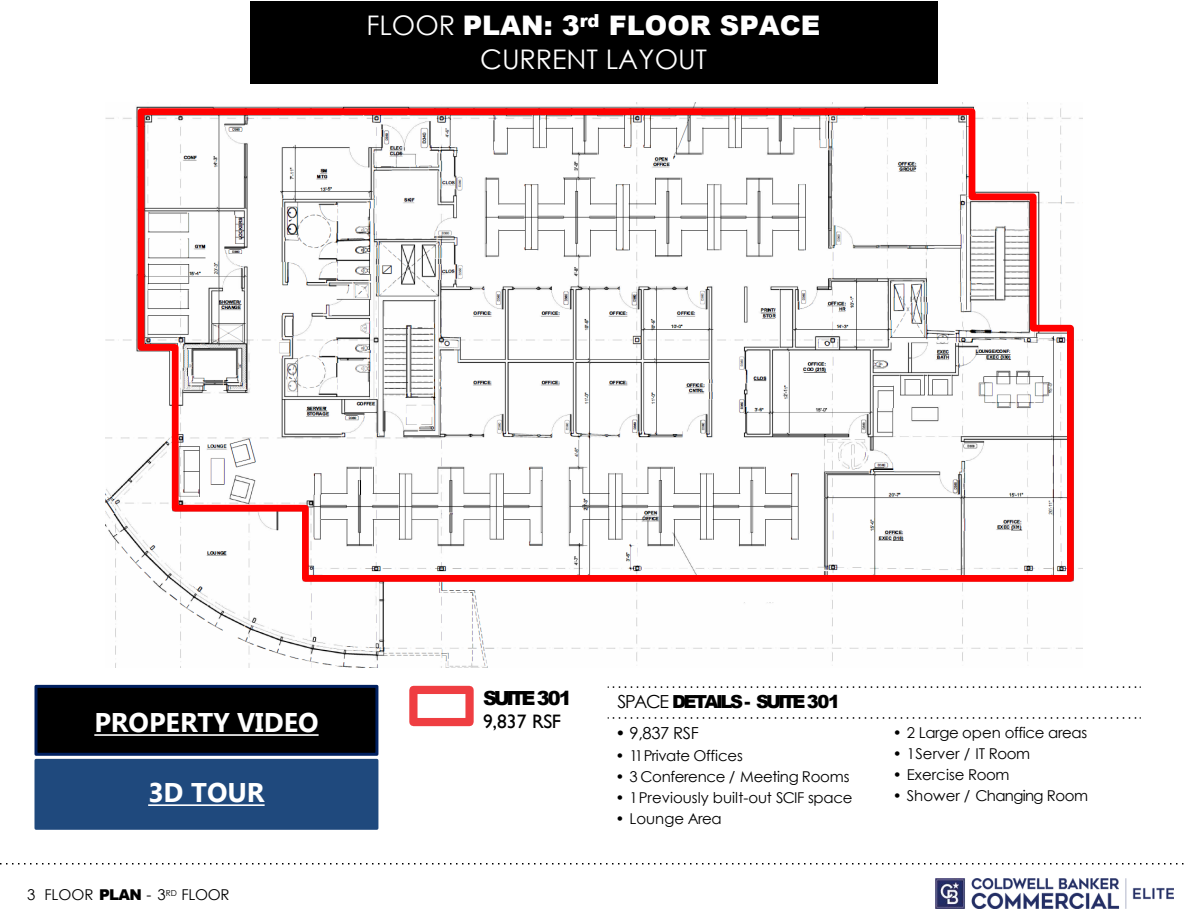
<style>
.page{position:relative;width:1188px;height:918px;background:#fff}
.page>*{position:absolute;margin:0;border:0;box-sizing:border-box;transform-origin:0 0}
.t1{font:900 27px "Arial";color:#fff}
.t2{font:700 27px "Lao UI";color:#fff}
.t3{font:27px "Century Gothic";color:#fff}
.t4{font:900 19.5px "Arial";letter-spacing:-.175em;color:#000}
.t5{font:19.5px "Gill Sans";letter-spacing:-.01em;color:#000}
.t6{font:900 18px "Arial";letter-spacing:-.14em;color:#000}
.t7{font:16.5px "Century Gothic";letter-spacing:-.02em;color:#000}
.t8{font:15px "Century Gothic";letter-spacing:-.015em;color:#000}
.s1{font-family:"Century Gothic";font-weight:400}
.s2{font-family:"Arial";font-weight:900}
</style>
<div class="page">
<img style="left:106px;top:103px;width:976px;height:565px">
<svg style="left:0;top:863px;width:1184px;height:2px"></svg>
<svg style="left:607px;top:717px;width:534px;height:2px"></svg>
<svg style="left:607px;top:686px;width:534px;height:2px"></svg>
<img style="left:935px;top:879px;width:238px;height:30px">
<div style="left:409px;top:686px;width:65px;height:40px;border:8px solid #ef3e42"></div>
<svg style="left:134px;top:105px;width:943px;height:480px"></svg>
<div style="left:250px;top:2px;width:688px;height:82px;background:#000"></div>
<div style="left:34px;top:685px;width:344px;height:71px;background:#000;border:3px solid #002060"></div>
<div style="left:34px;top:759px;width:344px;height:71px;background:#1f497d;border:3px solid #1f497d"></div>
<svg style="left:94px;top:734px;width:225px;height:2px"></svg>
<svg style="left:148px;top:804px;width:117px;height:2px"></svg>
<p class="t1" style="left:366px;top:6px;width:456px"><span class="s1">FLOOR</span> PLAN: 3<sup>rd</sup> FLOOR SPACE</p>
<p class="t3" style="left:480px;top:40px;width:228px">CURRENT LAYOUT</p>
<p class="t2" style="left:94px;top:704px;width:226px">PROPERTY VIDEO</p>
<p class="t2" style="left:148px;top:774px;width:118px">3D TOUR</p>
<p class="t8" style="left:27px;top:884px;width:204px">3 FLOOR <span class="s2">PLAN</span> - 3<sup>RD</sup> FLOOR</p>
<p class="t4" style="left:483px;top:684px;width:90px">SUITE 301</p>
<p class="t5" style="left:483px;top:710px;width:79px">9,837 RSF</p>
<p class="t6" style="left:618px;top:688px;width:224px"><span class="s1">SPACE</span> DETAILS - SUITE 301</p>
<p class="t7" style="left:616px;top:722px;width:85px">• 9,837 RSF</p>
<p class="t8" style="left:616px;top:745px;width:129px">• 11Private Offices</p>
<p class="t8" style="left:616px;top:766px;width:235px">• 3 Conference / Meeting Rooms</p>
<p class="t8" style="left:616px;top:787px;width:238px">• 1Previously built-out SCIF space</p>
<p class="t8" style="left:616px;top:808px;width:108px">• Lounge Area</p>
<p class="t8" style="left:893px;top:722px;width:196px">• 2 Large open office areas</p>
<p class="t8" style="left:893px;top:743px;width:139px">• 1Server / IT Room</p>
<p class="t8" style="left:893px;top:764px;width:118px">• Exercise Room</p>
<p class="t8" style="left:893px;top:785px;width:197px">• Shower / Changing Room</p>
</div>
